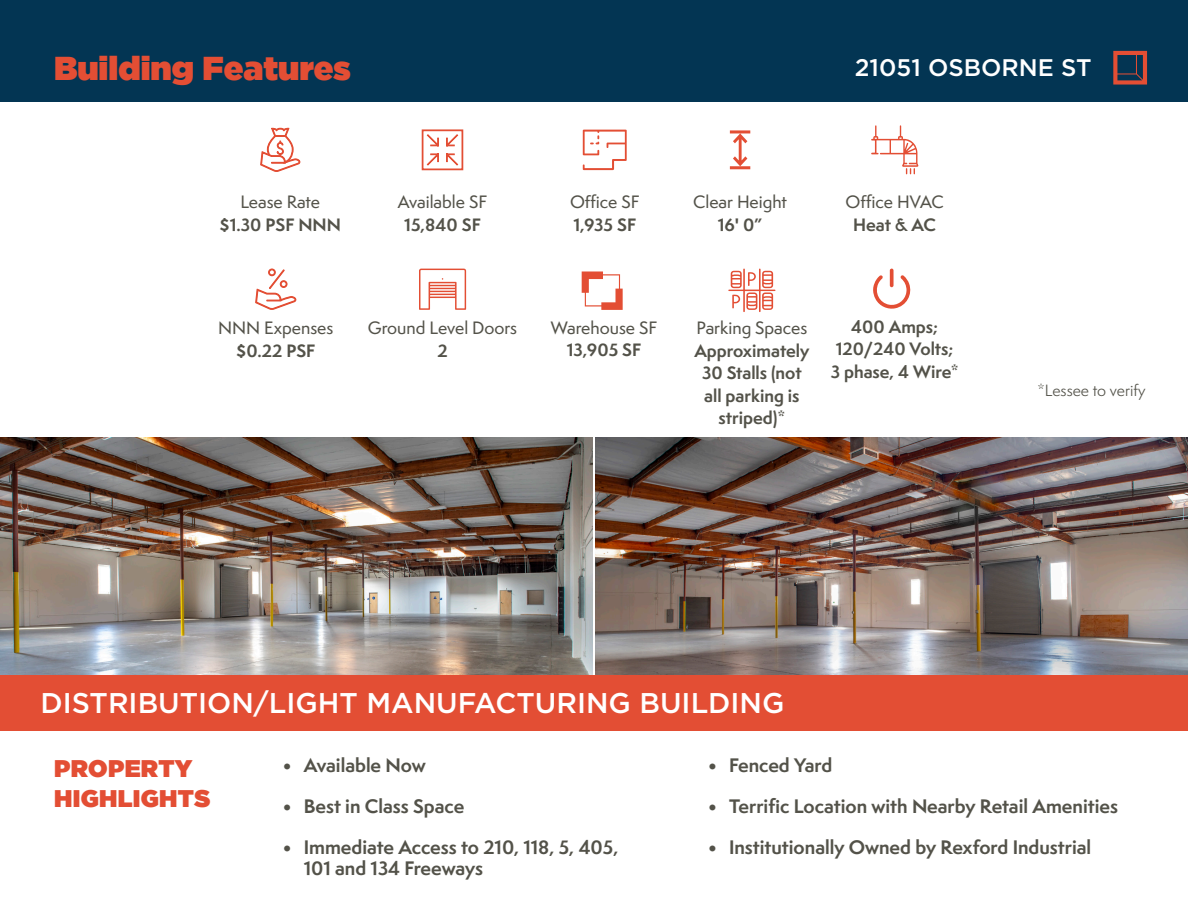
<style>
.page{position:relative;width:1188px;height:918px;background:#fff}
.page>*{position:absolute;margin:0;border:0;box-sizing:border-box;transform-origin:0 0}
.Header_1{font:33px "Gotham Ultra";color:#e34e34}
.t1{font:500 28.5px "Gotham";color:#fff}
.Header_1-2{font:24px/30px "Gotham Ultra";letter-spacing:.015em;color:#e34e34}
.t2{font:500 24px "Gotham";color:#fff}
.t3{font:700 18px/21px "Semplicita Pro";color:#535249}
.t4{font:700 16.5px/22.5px "Semplicita Pro";color:#535249;text-align:center}
.t5{font:500 16.5px "Semplicita Pro";color:#535249}
.t6{font:15px "Semplicita Pro";color:#535249}
</style>
<div class="page">
<div style="left:0;top:0;width:1188px;height:102px;background:#033553"></div>
<img style="left:0;top:437px;width:592px;height:238px">
<img style="left:596px;top:437px;width:592px;height:238px">
<svg style="left:1113px;top:51px;width:34px;height:34px"></svg>
<svg style="left:419px;top:269px;width:47px;height:41px"></svg>
<svg style="left:871px;top:125px;width:47px;height:49px"></svg>
<svg style="left:583px;top:130px;width:44px;height:40px"></svg>
<svg style="left:730px;top:130px;width:20px;height:39px"></svg>
<svg style="left:873px;top:268px;width:38px;height:41px"></svg>
<svg style="left:728px;top:269px;width:47px;height:43px"></svg>
<svg style="left:255px;top:268px;width:42px;height:42px"></svg>
<svg style="left:260px;top:128px;width:41px;height:44px"></svg>
<svg style="left:582px;top:271px;width:41px;height:39px"></svg>
<svg style="left:422px;top:129px;width:41px;height:41px"></svg>
<div style="left:0;top:675px;width:1188px;height:56px;background:#e34e34"></div>
<p class="Header_1" style="left:54px;top:49px;width:298px">Building Features</p>
<p class="t2" style="left:855px;top:52px;width:238px">21051 OSBORNE ST</p>
<p class="t5" style="left:240px;top:190px;width:81px">Lease Rate</p>
<p class="t4" style="left:220px;top:213px;width:123px">$1.30 PSF NNN</p>
<p class="t5" style="left:398px;top:190px;width:91px">Available SF</p>
<p class="t4" style="left:404px;top:213px;width:78px">15,840 SF</p>
<p class="t5" style="left:570px;top:190px;width:71px">Office SF</p>
<p class="t4" style="left:573px;top:213px;width:64px">1,935 SF</p>
<p class="t5" style="left:218px;top:316px;width:117px">NNN Expenses</p>
<p class="t4" style="left:236px;top:339px;width:81px">$0.22 PSF</p>
<p class="t5" style="left:368px;top:316px;width:151px">Ground Level Doors</p>
<p class="t4" style="left:437px;top:339px;width:12px">2</p>
<p class="t5" style="left:551px;top:316px;width:108px">Warehouse SF</p>
<p class="t4" style="left:567px;top:338px;width:76px">13,905 SF</p>
<p class="t5" style="left:693px;top:190px;width:95px">Clear Height</p>
<p class="t4" style="left:718px;top:213px;width:46px">16' 0”</p>
<p class="t5" style="left:846px;top:190px;width:100px">Office HVAC</p>
<p class="t4" style="left:853px;top:213px;width:84px">Heat &amp; AC</p>
<p class="t5" style="left:697px;top:316px;width:112px">Parking Spaces</p>
<p class="t4" style="left:694px;top:339px;width:117px">Approximately<br>30 Stalls (not all parking is striped)*</p>
<p class="t4" style="left:836px;top:315px;width:119px">400 Amps;<br>120/240 Volts;</p>
<p class="t4" style="left:831px;top:360px;width:129px">3 phase, 4 Wire*</p>
<p class="t6" style="left:1038px;top:380px;width:110px">*Lessee to verify</p>
<p class="t1" style="left:40px;top:685px;width:745px">DISTRIBUTION/LIGHT MANUFACTURING BUILDING</p>
<p class="Header_1-2" style="left:54px;top:752px;width:158px">PROPERTY<br>HIGHLIGHTS</p>
<p class="t3" style="left:284px;top:754px;width:144px">• Available Now</p>
<p class="t3" style="left:284px;top:796px;width:182px">• Best in Class Space</p>
<p class="t3" style="left:304px;top:837px;width:316px;text-indent:-20px">• Immediate Access to 210, 118, 5, 405,<br>101 and 134 Freeways</p>
<p class="t3" style="left:709px;top:754px;width:125px">• Fenced Yard</p>
<p class="t3" style="left:709px;top:796px;width:411px">• Terrific Location with Nearby Retail Amenities</p>
<p class="t3" style="left:709px;top:837px;width:384px">• Institutionally Owned by Rexford Industrial</p>
</div>
